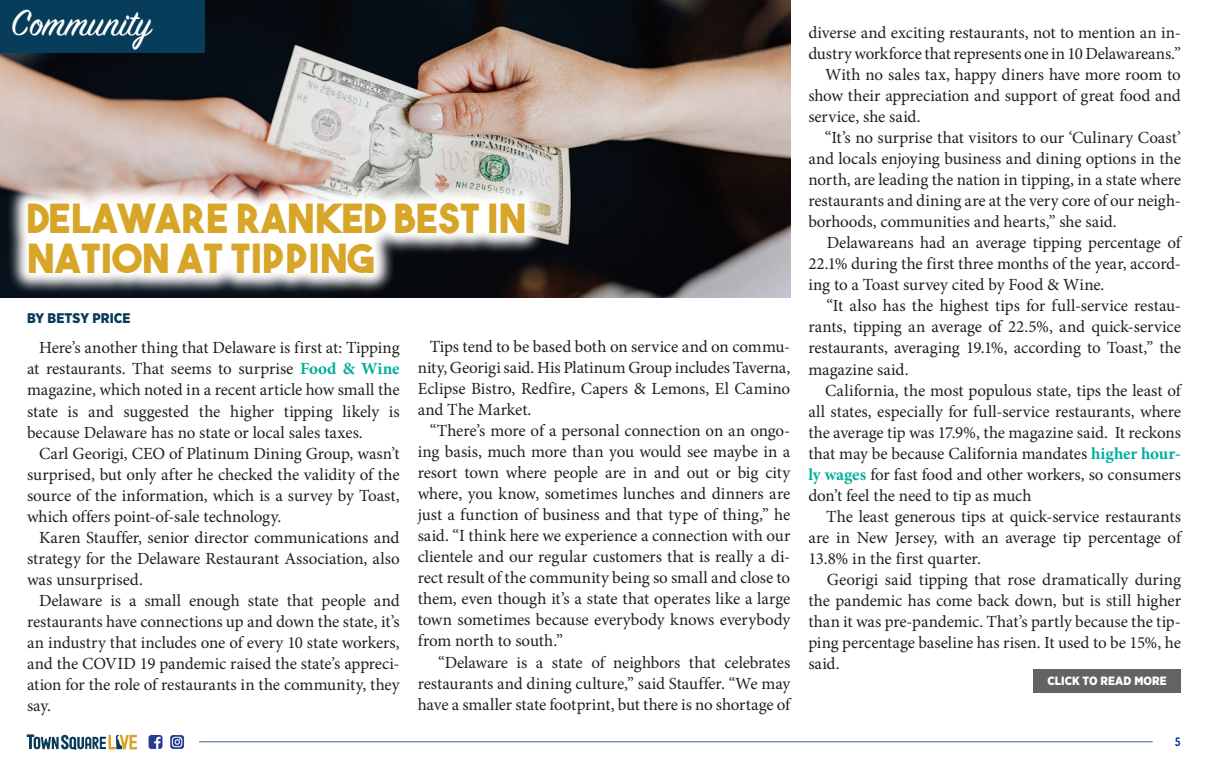
<style>
.page{position:relative;width:1208px;height:769px;background:#fff}
.page>*{position:absolute;margin:0;border:0;box-sizing:border-box;transform-origin:0 0}
.t1{font:40px/40px "The Bold Font";letter-spacing:.01em;color:#d7a628}
.t2{font:40px "Sign Painter House Script";color:#fff}
.body_copy{font:17px/21px "Minion Pro";letter-spacing:-.005em;color:#231f20;text-align:justify}
.t3{font:900 14px "Gotham Narrow";letter-spacing:.005em;color:#073d5a}
.t4{font:900 12px "Gotham Narrow";letter-spacing:.005em;color:#fff}
.t5{font:600 12px "Avenir Next Condensed";color:#039}
.s1{font-weight:700;color:#00af9b}
</style>
<div class="page">
<img style="left:0;top:0;width:790px;height:297px">
<svg style="left:6px;top:182px;width:539px;height:112px"></svg>
<hr style="left:199px;top:740px;width:953px;height:1px;background:#369">
<svg style="left:148px;top:735px;width:14px;height:13px"></svg>
<svg style="left:170px;top:735px;width:14px;height:13px"></svg>
<svg style="left:27px;top:734px;width:110px;height:15px"></svg>
<div style="left:0;top:0;width:204px;height:52px;background:#073d5a"></div>
<div style="left:1033px;top:668px;width:147px;height:23px;background:#636366"></div>
<p class="t2" style="left:11px;top:-2px;width:142px">Community</p>
<p class="t1" style="left:27px;top:198px;width:500px">DELAWARE RANKED BEST IN<br>NATION AT TIPPING</p>
<p class="t3" style="left:27px;top:309px;width:105px">BY BETSY PRICE</p>
<p class="body_copy" style="left:27px;top:337px;width:374px;text-indent:12px">Here’s another thing that Delaware is first at: Tipping at restaurants. That seems to surprise <span class="s1">Food &amp; Wine </span>magazine, which noted in a recent article how small the state is and suggested the higher tipping likely is because Delaware has no state or local sales taxes.</p>
<p class="body_copy" style="left:27px;top:442px;width:374px;text-indent:12px">Carl Georigi, CEO of Platinum Dining Group, wasn’t surprised, but only after he checked the validity of the source of the information, which is a survey by Toast, which offers point-of-sale technology.</p>
<p class="body_copy" style="left:27px;top:526px;width:374px;text-indent:12px">Karen Stauffer, senior director communications and strategy for the Delaware Restaurant Association, also was unsurprised.</p>
<p class="body_copy" style="left:27px;top:589px;width:374px;text-indent:12px">Delaware is a small enough state that people and restaurants have connections up and down the state, it’s an industry that includes one of every 10 state workers, and the COVID 19 pandemic raised the state’s appreci&shy;ation for the role of restaurants in the community, they say.</p>
<p class="body_copy" style="left:417px;top:336px;width:374px;text-indent:12px">Tips tend to be based both on service and on commu&shy;nity, Georigi said. His Platinum Group includes Taverna, Eclipse Bistro, Redfire, Capers &amp; Lemons, El Camino and The Market.</p>
<p class="body_copy" style="left:417px;top:420px;width:374px;text-indent:12px">“There’s more of a personal connection on an ongo&shy;ing basis, much more than you would see maybe in a resort town where people are in and out or big city where, you know, sometimes lunches and dinners are just a function of business and that type of thing,” he said. “I think here we experience a connection with our clientele and our regular customers that is really a di&shy;rect result of the community being so small and close to them, even though it’s a state that operates like a large town sometimes because everybody knows everybody from north to south.”</p>
<p class="body_copy" style="left:417px;top:651px;width:374px;text-indent:21px">“Delaware is a state of neighbors that celebrates restaurants and dining culture,” said Stauffer. “We may have a smaller state footprint, but there is no shortage of</p>
<p class="body_copy" style="left:808px;top:22px;width:374px">diverse and exciting restaurants, not to mention an in&shy;dustry workforce that represents one in 10 Delawareans.”</p>
<p class="body_copy" style="left:808px;top:64px;width:374px;text-indent:17px">With no sales tax, happy diners have more room to show their appreciation and support of great food and service, she said.</p>
<p class="body_copy" style="left:808px;top:127px;width:374px;text-indent:17px">“It’s no surprise that visitors to our ‘Culinary Coast’ and locals enjoying business and dining options in the north, are leading the nation in tipping, in a state where restaurants and dining are at the very core of our neigh&shy;borhoods, communities and hearts,” she said.</p>
<p class="body_copy" style="left:808px;top:232px;width:374px;text-indent:19px">Delawareans had an average tipping percentage of 22.1% during the first three months of the year, accord&shy;ing to a Toast survey cited by Food &amp; Wine.</p>
<p class="body_copy" style="left:808px;top:295px;width:374px;text-indent:18px">“It also has the highest tips for full-service restau&shy;rants, tipping an average of 22.5%, and quick-service restaurants, averaging 19.1%, according to Toast,” the magazine said.</p>
<p class="body_copy" style="left:808px;top:379px;width:374px;text-indent:17px">California, the most populous state, tips the least of all states, especially for full-service restaurants, where the average tip was 17.9%, the magazine said. It reckons that may be because California mandates <span class="s1">higher hour&shy;ly wages</span> for fast food and other workers, so consumers don’t feel the need to tip as much</p>
<p class="body_copy" style="left:808px;top:505px;width:374px;text-indent:18px">The least generous tips at quick-service restaurants are in New Jersey, with an average tip percentage of 13.8% in the first quarter.</p>
<p class="body_copy" style="left:808px;top:568px;width:374px;text-indent:19px">Georigi said tipping that rose dramatically during the pandemic has come back down, but is still higher than it was pre-pandemic. That’s partly because the tip&shy;ping percentage baseline has risen. It used to be 15%, he said.</p>
<p class="t4" style="left:1047px;top:672px;width:121px">CLICK TO READ MORE</p>
<p class="t5" style="left:1174px;top:731px;width:7px">5</p>
</div>
